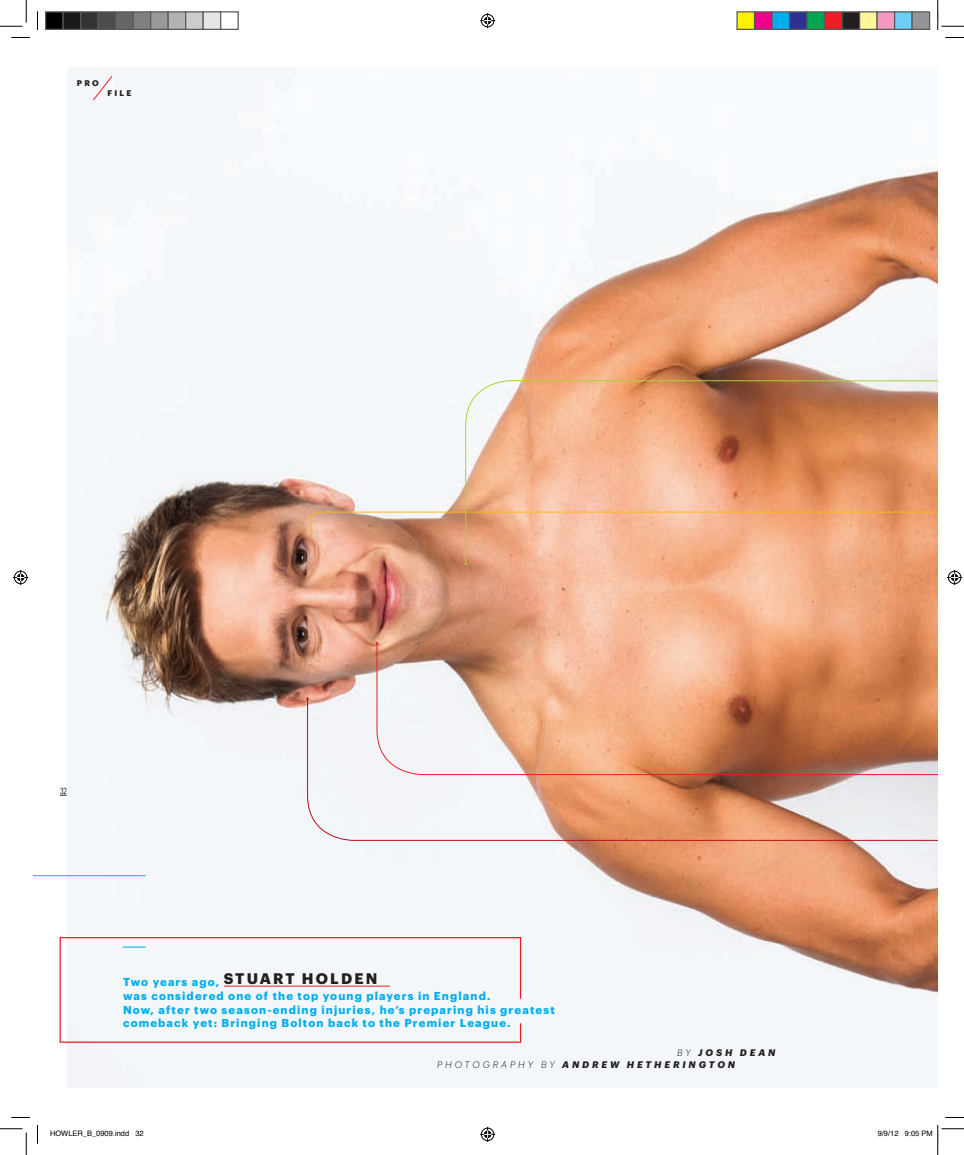
<style>
.page{position:relative;width:964px;height:1155px;background:#fff}
.page>*{position:absolute;margin:0;border:0;box-sizing:border-box;transform-origin:0 0}
.t1{font:700 11.25px/13.8px "Graphik";letter-spacing:.1em;color:#00aeef}
.t2{font:italic 700 9.38px/12.5px "Graphik";letter-spacing:.305em;color:#231f20}
.t3{font:8.75px "Graphik X Cond";color:#231f20}
.t4{font:700 8.12px "Graphik";letter-spacing:.275em;color:#231f20}
.t5{font:7.5px "Helvetica";color:#000}
.s1{font-weight:300}
</style>
<div class="page">
<img style="left:68px;top:68px;width:870px;height:1020px">
<hr style="left:33px;top:876px;width:112px;height:1px;background:#00aeef">
<svg style="left:307px;top:213px;width:631px;height:628px"></svg>
<svg style="left:311px;top:511px;width:627px;height:432px"></svg>
<div style="left:60px;top:937px;width:462px;height:106px;border:1px solid #ee1d23"></div>
<hr style="left:224px;top:986px;width:166px;height:1px;background:#ee1d23">
<svg style="left:123px;top:947px;width:22px;height:1px"></svg>
<hr style="left:520px;top:938px;width:1px;height:61px;background:#ee1d23">
<svg style="left:520px;top:1023px;width:1px;height:19px"></svg>
<svg style="left:93px;top:75px;width:20px;height:26px"></svg>
<svg style="left:11px;top:37px;width:19px;height:1px"></svg>
<svg style="left:945px;top:37px;width:19px;height:1px"></svg>
<svg style="left:11px;top:1117px;width:19px;height:1px"></svg>
<svg style="left:945px;top:1117px;width:19px;height:1px"></svg>
<svg style="left:37px;top:11px;width:1px;height:19px"></svg>
<svg style="left:37px;top:1125px;width:1px;height:19px"></svg>
<svg style="left:0;top:0;width:27px;height:27px"></svg>
<svg style="left:0;top:1129px;width:27px;height:26px"></svg>
<svg style="left:937px;top:0;width:27px;height:30px"></svg>
<svg style="left:480px;top:13px;width:15px;height:15px"></svg>
<svg style="left:480px;top:1127px;width:15px;height:15px"></svg>
<svg style="left:13px;top:570px;width:15px;height:15px"></svg>
<svg style="left:947px;top:570px;width:15px;height:15px"></svg>
<div style="left:46px;top:12px;width:17px;height:17px;background:#000"></div>
<div style="left:45px;top:11px;width:19px;height:19px;border:1px solid #595959"></div>
<div style="left:63px;top:12px;width:18px;height:17px;background:#191919"></div>
<div style="left:62px;top:11px;width:19px;height:19px;border:1px solid #595959"></div>
<div style="left:81px;top:12px;width:17px;height:17px;background:#333"></div>
<div style="left:80px;top:11px;width:19px;height:19px;border:1px solid #595959"></div>
<div style="left:98px;top:12px;width:18px;height:17px;background:#4c4c4c"></div>
<div style="left:98px;top:11px;width:18px;height:19px;border:1px solid #595959"></div>
<div style="left:116px;top:12px;width:17px;height:17px;background:#666"></div>
<div style="left:115px;top:11px;width:19px;height:19px;border:1px solid #595959"></div>
<div style="left:133px;top:12px;width:18px;height:17px;background:#7f7f7f"></div>
<div style="left:132px;top:11px;width:19px;height:19px;border:1px solid #595959"></div>
<div style="left:151px;top:12px;width:17px;height:17px;background:#999"></div>
<div style="left:150px;top:11px;width:19px;height:19px;border:1px solid #595959"></div>
<div style="left:168px;top:12px;width:18px;height:17px;background:#b2b2b2"></div>
<div style="left:168px;top:11px;width:18px;height:19px;border:1px solid #595959"></div>
<div style="left:186px;top:12px;width:17px;height:17px;background:#ccc"></div>
<div style="left:185px;top:11px;width:19px;height:19px;border:1px solid #595959"></div>
<div style="left:203px;top:12px;width:18px;height:17px;background:#e5e5e5"></div>
<div style="left:202px;top:11px;width:19px;height:19px;border:1px solid #595959"></div>
<div style="left:220px;top:11px;width:19px;height:19px;border:1px solid #595959"></div>
<div style="left:737px;top:12px;width:17px;height:17px;background:#fff101"></div>
<div style="left:736px;top:11px;width:19px;height:19px;border:1px solid #595959"></div>
<div style="left:754px;top:12px;width:18px;height:17px;background:#ed028c"></div>
<div style="left:754px;top:11px;width:18px;height:19px;border:1px solid #595959"></div>
<div style="left:772px;top:12px;width:17px;height:17px;background:#00aeef"></div>
<div style="left:771px;top:11px;width:19px;height:19px;border:1px solid #595959"></div>
<div style="left:789px;top:12px;width:18px;height:17px;background:#2e3092"></div>
<div style="left:789px;top:11px;width:19px;height:19px;border:1px solid #595959"></div>
<div style="left:807px;top:12px;width:17px;height:17px;background:#00a54f"></div>
<div style="left:806px;top:11px;width:19px;height:19px;border:1px solid #595959"></div>
<div style="left:824px;top:12px;width:18px;height:17px;background:#ee1d23"></div>
<div style="left:824px;top:11px;width:18px;height:19px;border:1px solid #595959"></div>
<div style="left:842px;top:12px;width:17px;height:17px;background:#231f20"></div>
<div style="left:841px;top:11px;width:19px;height:19px;border:1px solid #595959"></div>
<div style="left:859px;top:12px;width:18px;height:17px;background:#fff79a"></div>
<div style="left:859px;top:11px;width:19px;height:19px;border:1px solid #595959"></div>
<div style="left:877px;top:12px;width:17px;height:17px;background:#f499c2"></div>
<div style="left:876px;top:11px;width:19px;height:19px;border:1px solid #595959"></div>
<div style="left:894px;top:12px;width:18px;height:17px;background:#6bcff6"></div>
<div style="left:894px;top:11px;width:18px;height:19px;border:1px solid #595959"></div>
<div style="left:912px;top:12px;width:17px;height:17px;background:#939598"></div>
<div style="left:911px;top:11px;width:19px;height:19px;border:1px solid #595959"></div>
<svg style="left:937px;top:1125px;width:27px;height:30px"></svg>
<p class="t4" style="left:77px;top:77px;width:24px">PRO</p>
<p class="t4" style="left:108px;top:86px;width:25px">FILE</p>
<p class="t3" style="left:60px;top:786px;width:8px">32</p>
<p class="t1" style="left:123px;top:974px;width:433px">Two years ago, <sup>STUART</sup> <sup>HOLDEN<br></sup>was considered one of the top young players in England.<br>Now, after two season-ending injuries, he’s preparing his greatest comeback yet: Bringing Bolton back to the Premier League.</p>
<p class="t2" style="left:437px;top:1045px;width:340px;text-indent:240px"><span class="s1">BY</span> JOSH DEAN<br><span class="s1">PHOTOGRAPHY BY</span> ANDREW HETHERINGTON</p>
<p class="t5" style="left:50px;top:1130px;width:95px">HOWLER_B_0909.indd 32</p>
<p class="t5" style="left:878px;top:1130px;width:57px">9/9/12 9:05 PM</p>
</div>
